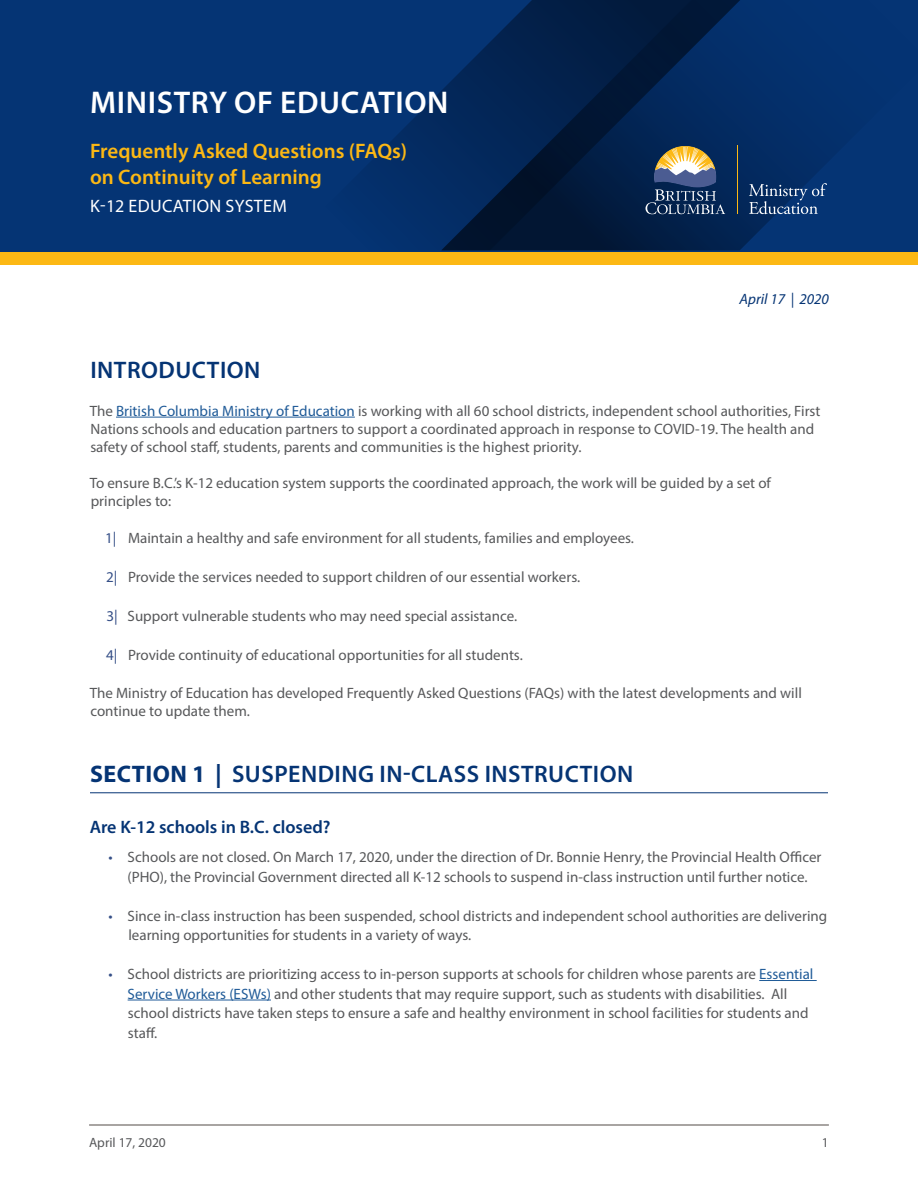
<style>
.page{position:relative;width:918px;height:1188px;background:#fff}
.page>*{position:absolute;margin:0;border:0;box-sizing:border-box;transform-origin:0 0}
.t1{font:600 31.5px "Myriad Pro";letter-spacing:.02em;color:#fff}
.t2{font:600 24px "Myriad Pro";letter-spacing:.02em;color:#053474}
.t3{font:600 21px/25.5px "Myriad Pro";color:#fcb814}
.t4{font:600 18px "Myriad Pro";color:#053474}
.t5{font:18px "Myriad Pro";letter-spacing:.02em;color:#fff}
.t6{font:15px/19.5px "Myriad Pro";color:#57585a}
.t7{font:italic 15px "Myriad Pro";color:#053474}
.t8{font:13.5px "Myriad Pro";color:#57585a}
.s1{color:#205b98}
.s2{color:#354f87}
.s3{font-weight:700}
</style>
<div class="page">
<hr style="left:89px;top:1125px;width:740px;height:1px;background:#524a47">
<div style="left:1px;top:0;width:917px;height:252px;background:#053474"></div>
<svg style="left:367px;top:91px;width:74px;height:150px"></svg>
<svg style="left:441px;top:0;width:389px;height:250px"></svg>
<div style="left:1px;top:252px;width:917px;height:13px;background:#fcb814"></div>
<svg style="left:749px;top:183px;width:78px;height:31px"></svg>
<svg style="left:646px;top:146px;width:79px;height:68px;background:#546272"></svg>
<hr style="left:737px;top:146px;width:1px;height:68px;background:#fcb814">
<hr style="left:116px;top:417px;width:239px;height:1px;background:#205b98">
<hr style="left:90px;top:792px;width:738px;height:1px;background:#053474">
<hr style="left:759px;top:980px;width:58px;height:1px;background:#205b98">
<hr style="left:128px;top:1000px;width:143px;height:1px;background:#205b98">
<h1 class="t1" style="left:90px;top:83px;width:360px">MINISTRY OF EDUCATION</h1>
<h3 class="t3" style="left:90px;top:138px;width:319px">Frequently Asked Questions (FAQs) on Continuity of Learning</h3>
<p class="t5" style="left:90px;top:195px;width:198px">K-12 EDUCATION SYSTEM</p>
<p class="t7" style="left:740px;top:289px;width:91px">April 17 | 2020</p>
<h2 class="t2" style="left:90px;top:355px;width:172px">INTRODUCTION</h2>
<p class="t6" style="left:90px;top:401px;width:732px;line-height:18px">The <span class="s1">British Columbia Ministry of Education</span> is working with all 60 school districts, independent school authorities, First<br>Nations schools and education partners to support a coordinated approach in response to COVID-19. The health and safety of school staff, students, parents and communities is the highest priority.</p>
<p class="t6" style="left:90px;top:473px;width:683px;line-height:18px">To ensure B.C.’s K-12 education system supports the coordinated approach, the work will be guided by a set of principles to:</p>
<p class="t6" style="left:105px;top:528px;width:530px"><span class="s2">1|</span> Maintain a healthy and safe environment for all students, families and employees.</p>
<p class="t6" style="left:106px;top:567px;width:476px"><span class="s2">2|</span> Provide the services needed to support children of our essential workers.</p>
<p class="t6" style="left:107px;top:606px;width:412px"><span class="s2">3|</span> Support vulnerable students who may need special assistance.</p>
<p class="t6" style="left:106px;top:645px;width:418px"><span class="s2">4|</span> Provide continuity of educational opportunities for all students.</p>
<p class="t6" style="left:90px;top:683px;width:714px;line-height:18px">The Ministry of Education has developed Frequently Asked Questions (FAQs) with the latest developments and will continue to update them.</p>
<h2 class="t2" style="left:90px;top:759px;width:545px"><span class="s3">SECTION 1 |</span> SUSPENDING IN-CLASS INSTRUCTION</h2>
<p class="t4" style="left:90px;top:815px;width:242px">Are K-12 schools in B.C. closed?</p>
<p class="t6" style="left:108px;top:847px;width:715px;text-align:center"><span class="s2">•</span> Schools are not closed. On March 17, 2020, under the direction of Dr. Bonnie Henry, the Provincial Health Officer (PHO), the Provincial Government directed all K-12 schools to suspend in-class instruction until further notice.</p>
<p class="t6" style="left:128px;top:905px;width:700px;text-indent:-20px"><span class="s2">•</span> Since in-class instruction has been suspended, school districts and independent school authorities are delivering learning opportunities for students in a variety of ways.</p>
<p class="t6" style="left:128px;top:964px;width:687px;text-indent:-19px"><span class="s2">•</span> School districts are prioritizing access to in-person supports at schools for children whose parents are <span class="s1">Essential Service Workers (ESWs)</span> and other students that may require support, such as students with disabilities. All school districts have taken steps to ensure a safe and healthy environment in school facilities for students and staff.</p>
<p class="t8" style="left:89px;top:1134px;width:78px">April 17, 2020</p>
<p class="t8" style="left:822px;top:1134px;width:8px">1</p>
</div>
